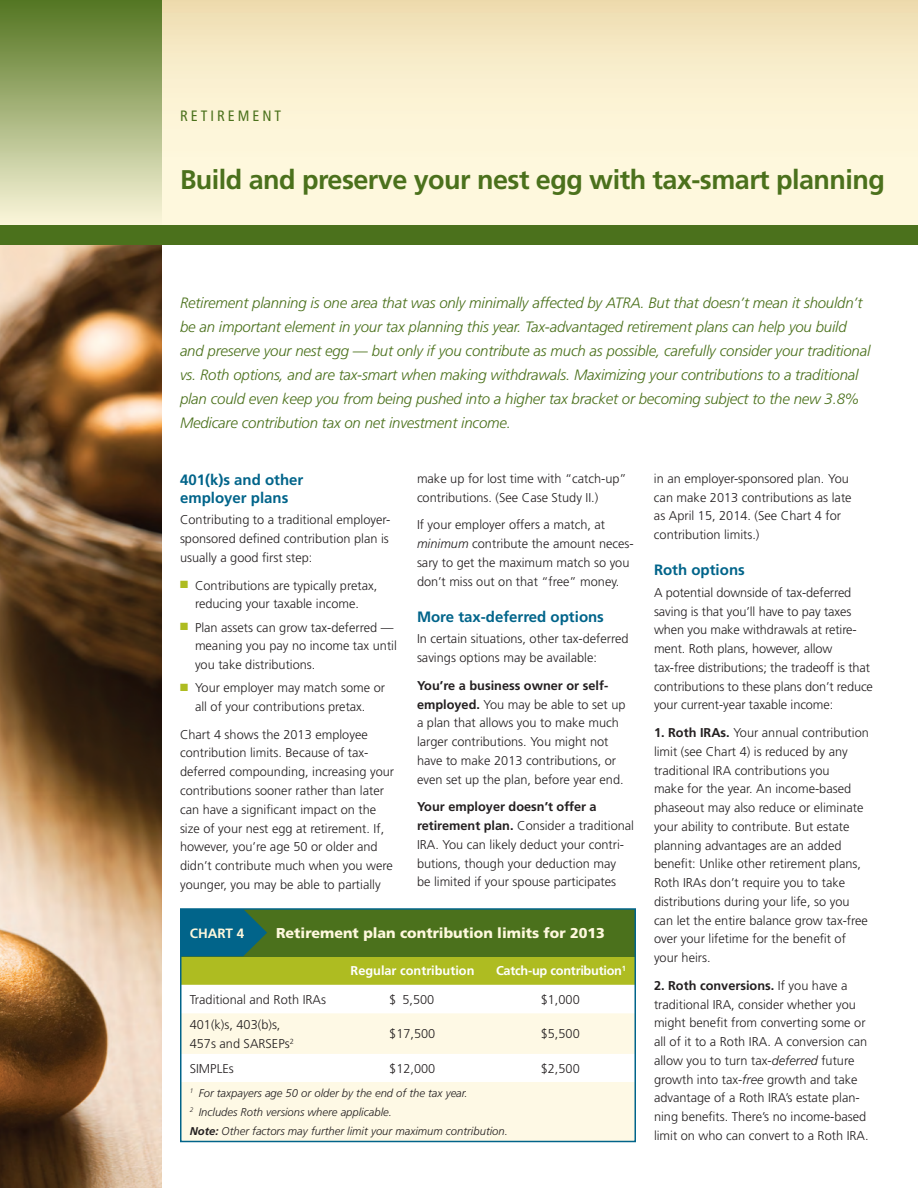
<style>
.page{position:relative;width:918px;height:1188px;background:#fff}
.page>*{position:absolute;margin:0;border:0;box-sizing:border-box;transform-origin:0 0}
.Headline{font:700 27px "Frutiger LT Std";letter-spacing:-.02em;color:#4b711c}
.Intro_Paragraph{font:italic 300 15px/24px "Frutiger LT Std";letter-spacing:-.01em;color:#4b711c}
.Subhead{font:700 15px/18px "Frutiger LT Std";color:#01648a}
.Section_Head{font:condensed 15px "Frutiger LT Std";letter-spacing:.2em;color:#4b711c}
.Headline_Chart{font:900 14.25px "Frutiger LT Std";color:#fef8dd}
.Tag_Chart{font:700 13.5px "Frutiger LT Std";color:#fef8dd}
.Body{font:300 12.75px/18.8px "Frutiger LT Std";color:#231f20}
.Bullets_Body{font:300 12.75px/18.8px "Frutiger LT Std";color:#231f20;text-align:center}
.Body_Chart{font:300 12.75px/18.8px "Frutiger LT Std";color:#231f20}
.Subhead_Chart{font:700 12.75px "Frutiger LT Std";letter-spacing:-.02em;color:#fff}
.Subhead_Chart-2{font:700 12.75px "Frutiger LT Std";color:#fff}
.Footnote_Chart{font:italic 300 11.25px "Frutiger LT Std";color:#231f20}
.s1{color:#aebc21}
.s2{font-style:italic}
.s3{font-weight:700}
</style>
<div class="page">
<img style="left:0;top:245px;width:162px;height:943px">
<div style="left:0;top:0;width:918px;height:225px;background:linear-gradient(to bottom,#f2e2ba,#fffee7)"></div>
<div style="left:0;top:0;width:162px;height:225px;background:linear-gradient(to bottom,#52741f,#fcf7db)"></div>
<div style="left:0;top:225px;width:918px;height:20px;background:#4b711c"></div>
<div style="left:183px;top:1013px;width:450px;height:41px;background:#fef9e5"></div>
<div style="left:181px;top:1082px;width:454px;height:59px;background:#fef9e5"></div>
<svg style="left:183px;top:911px;width:450px;height:74px;background:#698c29"></svg>
<div style="left:180px;top:908px;width:456px;height:234px;border:2px solid #01648a"></div>
<p class="Section_Head" style="left:180px;top:107px;width:103px">RETIREMENT</p>
<p class="Headline" style="left:180px;top:164px;width:706px">Build and preserve your nest egg with tax-smart planning</p>
<p class="Intro_Paragraph" style="left:180px;top:291px;width:692px">Retirement planning is one area that was only minimally affected by ATRA. But that doesn’t mean it shouldn’t be an important element in your tax planning this year. Tax-advantaged retirement plans can help you build and preserve your nest egg — but only if you contribute as much as possible, carefully consider your traditional vs. Roth options, and are tax-smart when making withdrawals. Maximizing your contributions to a traditional plan could even keep you from being pushed into a higher tax bracket or becoming subject to the new 3.8% Medicare contribution tax on net investment income.</p>
<p class="Subhead" style="left:180px;top:470px;width:125px">401(k)s and other employer plans</p>
<p class="Body" style="left:180px;top:511px;width:212px">Contributing to a traditional employer&shy;sponsored defined contribution plan is usually a good first step:</p>
<p class="Bullets_Body" style="left:180px;top:576px;width:199px"><span class="s1">■</span> Contributions are typically pretax, reducing your taxable income.</p>
<p class="Bullets_Body" style="left:195px;top:618px;width:203px;text-align:left;text-indent:-15px"><span class="s1">■</span> Plan assets can grow tax-deferred — meaning you pay no income tax until you take distributions.</p>
<p class="Bullets_Body" style="left:180px;top:679px;width:207px"><span class="s1">■</span> Your employer may match some or all of your contributions pretax.</p>
<p class="Body" style="left:180px;top:725px;width:216px">Chart 4 shows the 2013 employee contribution limits. Because of tax&shy;deferred compounding, increasing your contributions sooner rather than later can have a significant impact on the size of your nest egg at retirement. If, however, you’re age 50 or older and didn’t contribute much when you were younger, you may be able to partially</p>
<p class="Body" style="left:417px;top:469px;width:211px">make up for lost time with “catch-up” contributions. (See Case Study II.)</p>
<p class="Body" style="left:417px;top:516px;width:218px">If your employer offers a match, at <span class="s2">minimum</span> contribute the amount neces&shy;sary to get the maximum match so you don’t miss out on that “free” money.</p>
<p class="Subhead" style="left:417px;top:607px;width:188px">More tax-deferred options</p>
<p class="Body" style="left:417px;top:630px;width:213px">In certain situations, other tax-deferred savings options may be available:</p>
<p class="Body" style="left:417px;top:676px;width:210px"><span class="s3">You’re a business owner or self&shy;employed.</span> You may be able to set up a plan that allows you to make much larger contributions. You might not have to make 2013 contributions, or even set up the plan, before year end.</p>
<p class="Body" style="left:417px;top:798px;width:219px"><span class="s3">Your employer doesn’t offer a retirement plan.</span> Consider a traditional IRA. You can likely deduct your contri&shy;butions, though your deduction may<br>be limited if your spouse participates</p>
<p class="Tag_Chart" style="left:190px;top:925px;width:56px">CHART 4</p>
<p class="Headline_Chart" style="left:276px;top:924px;width:330px">Retirement plan contribution limits for 2013</p>
<p class="Subhead_Chart-2" style="left:351px;top:963px;width:125px">Regular contribution</p>
<p class="Subhead_Chart" style="left:496px;top:963px;width:131px">Catch-up contribution<sup>1</sup></p>
<p class="Body_Chart" style="left:190px;top:990px;width:138px">Traditional and Roth IRAs</p>
<p class="Body_Chart" style="left:389px;top:990px;width:46px">$ 5,500</p>
<p class="Body_Chart" style="left:541px;top:990px;width:41px">$1,000</p>
<p class="Body_Chart" style="left:190px;top:1015px;width:106px">401(k)s, 403(b)s,<br>457s and SARSEPs<sup>2</sup></p>
<p class="Body_Chart" style="left:389px;top:1025px;width:48px">$17,500</p>
<p class="Body_Chart" style="left:541px;top:1025px;width:41px">$5,500</p>
<p class="Body_Chart" style="left:190px;top:1059px;width:45px">SIMPLEs</p>
<p class="Body_Chart" style="left:389px;top:1059px;width:48px">$12,000</p>
<p class="Body_Chart" style="left:541px;top:1059px;width:41px">$2,500</p>
<p class="Footnote_Chart" style="left:190px;top:1087px;width:279px"><sup>1</sup> For taxpayers age 50 or older by the end of the tax year.</p>
<p class="Footnote_Chart" style="left:190px;top:1106px;width:204px"><sup>2</sup> Includes Roth versions where applicable.</p>
<p class="Footnote_Chart" style="left:190px;top:1124px;width:320px"><span class="s3">Note:</span> Other factors may further limit your maximum contribution.</p>
<p class="Body" style="left:654px;top:469px;width:199px">in an employer-sponsored plan. You can make 2013 contributions as late as April 15, 2014. (See Chart 4 for contribution limits.)</p>
<p class="Subhead" style="left:654px;top:561px;width:92px">Roth options</p>
<p class="Body" style="left:654px;top:583px;width:220px">A potential downside of tax-deferred saving is that you’ll have to pay taxes when you make withdrawals at retire&shy;ment. Roth plans, however, allow tax-free distributions; the tradeoff is that contributions to these plans don’t reduce your current-year taxable income:</p>
<p class="Body" style="left:654px;top:723px;width:216px"><span class="s3">1. Roth IRAs.</span> Your annual contribution limit (see Chart 4) is reduced by any traditional IRA contributions you<br>make for the year. An income-based phaseout may also reduce or eliminate your ability to contribute. But estate planning advantages are an added benefit: Unlike other retirement plans, Roth IRAs don’t require you to take distributions during your life, so you can let the entire balance grow tax-free over your lifetime for the benefit of your heirs.</p>
<p class="Body" style="left:654px;top:976px;width:216px"><span class="s3">2. Roth conversions.</span> If you have a traditional IRA, consider whether you might benefit from converting some or all of it to a Roth IRA. A conversion can allow you to turn tax-<span class="s2">deferred</span> future growth into tax-<span class="s2">free</span> growth and take advantage of a Roth IRA’s estate plan&shy;ning benefits. There’s no income-based limit on who can convert to a Roth IRA.</p>
</div>
